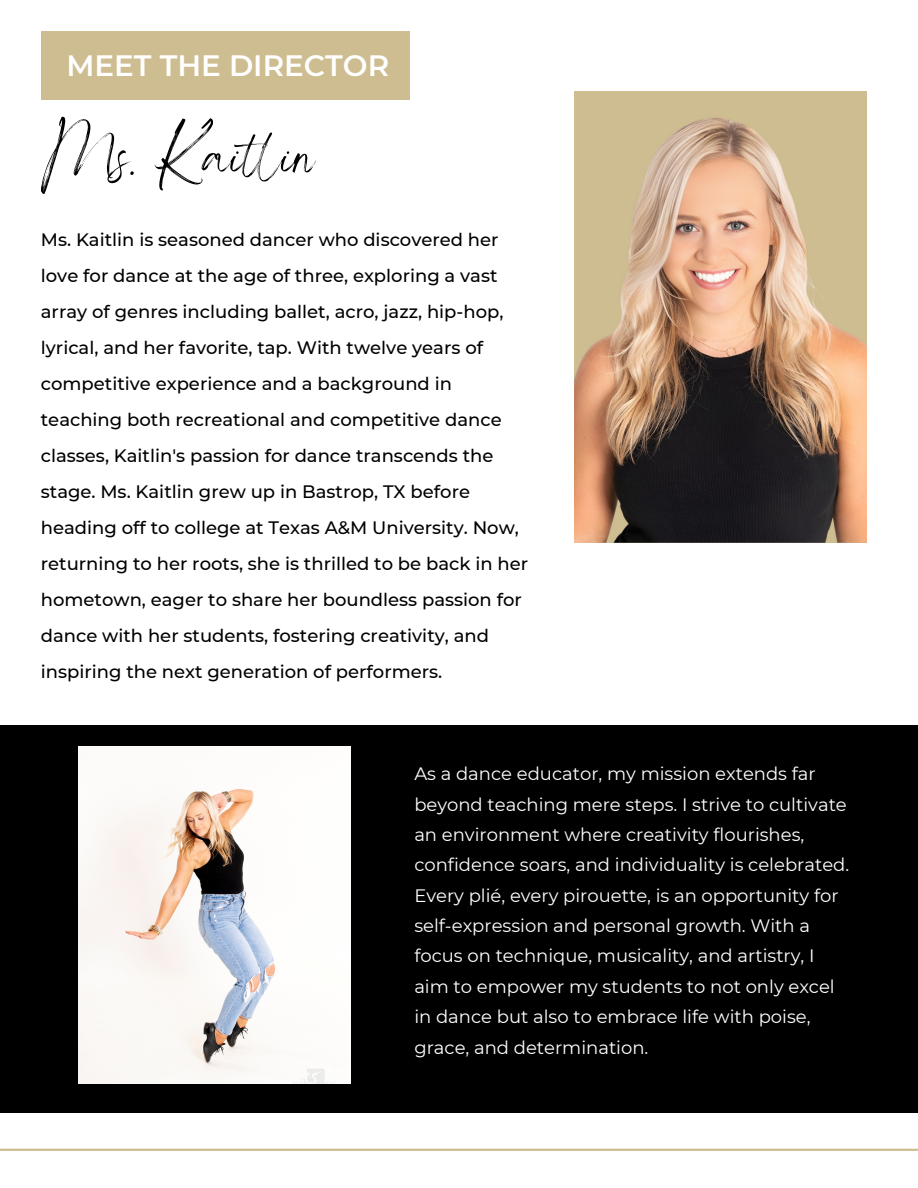
<style>
.page{position:relative;width:918px;height:1188px;background:#fff}
.page>*{position:absolute;margin:0;border:0;box-sizing:border-box;transform-origin:0 0}
.t1{font:76.95px "Angella White";color:#000}
.t2{font:600 29.4px "Montserrat";color:#fff}
.t3{font:500 18px/36px "Montserrat";color:#000}
.t4{font:18px/30.3px "Montserrat";color:#fff}
</style>
<div class="page">
<div style="left:0;top:725px;width:918px;height:388px;background:#000"></div>
<img style="left:78px;top:746px;width:273px;height:338px">
<img style="left:574px;top:92px;width:293px;height:451px">
<hr style="left:0;top:1149px;width:918px;height:2px;background:#cebd90">
<div style="left:41px;top:32px;width:369px;height:68px;background:#cebd90"></div>
<h3 class="t2" style="left:66px;top:48px;width:324px">MEET THE DIRECTOR</h3>
<h1 class="t1" style="left:41px;top:108px;width:275px">Ms. Kaitlin</h1>
<p class="t3" style="left:41px;top:222px;width:489px">Ms. Kaitlin is seasoned dancer who discovered her love for dance at the age of three, exploring a vast array of genres including ballet, acro, jazz, hip-hop, lyrical, and her favorite, tap. With twelve years of competitive experience and a background in teaching both recreational and competitive dance classes, Kaitlin's passion for dance transcends the stage. Ms. Kaitlin grew up in Bastrop, TX before heading off to college at Texas A&amp;M University. Now, returning to her roots, she is thrilled to be back in her hometown, eager to share her boundless passion for dance with her students, fostering creativity, and inspiring the next generation of performers.</p>
<h2 class="t4" style="left:414px;top:759px;width:436px">As a dance educator, my mission extends far beyond teaching mere steps. I strive to cultivate an environment where creativity flourishes, confidence soars, and individuality is celebrated.<br>Every plié, every pirouette, is an opportunity for self-expression and personal growth. With a focus on technique, musicality, and artistry, I aim to empower my students to not only excel in dance but also to embrace life with poise, grace, and determination.</h2>
</div>
